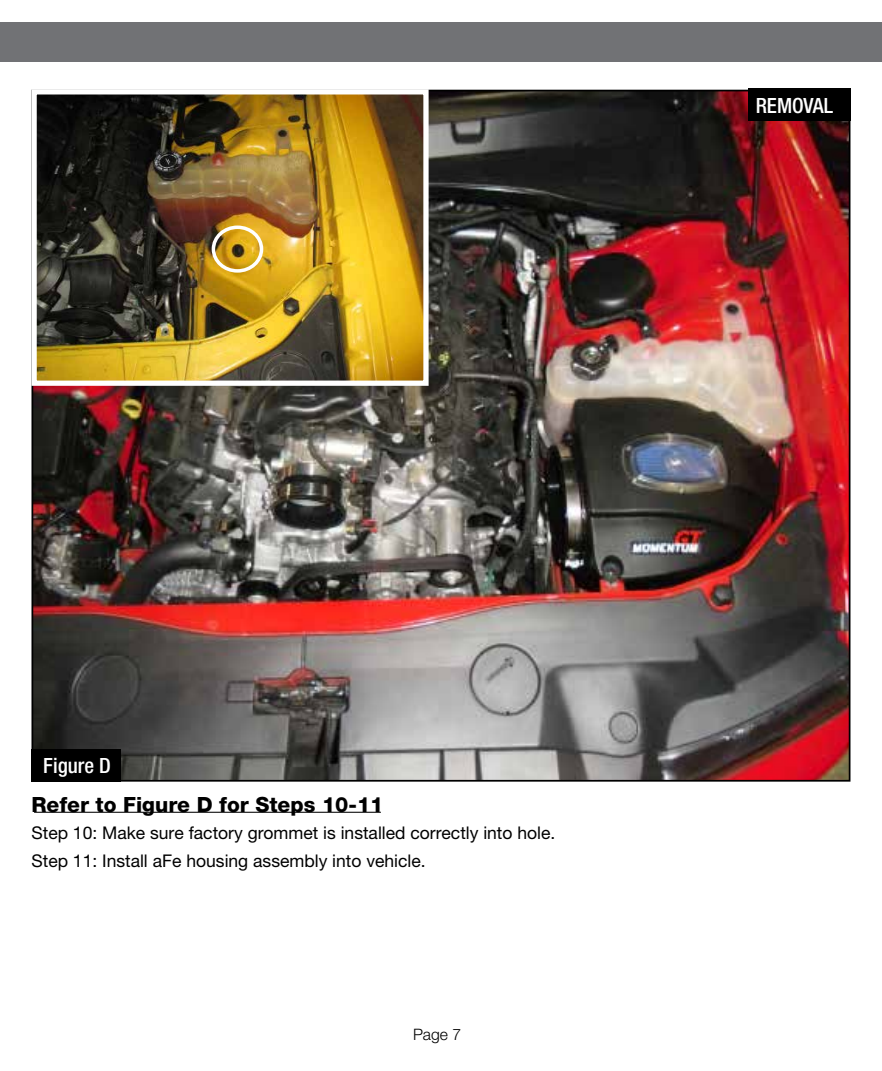
<style>
.page{position:relative;width:882px;height:1071px;background:#fff}
.page>*{position:absolute;margin:0;border:0;box-sizing:border-box;transform-origin:0 0}
.t1{font:800 21px "Helvetica Neue";color:#000}
.t2{font:500 condensed 21px "Helvetica Neue";color:#fff}
.t3{font:17.5px/27.7px "Helvetica Neue";color:#000}
.t4{font:300 15.75px "Helvetica Neue";color:#000}
</style>
<div class="page">
<div style="left:0;top:23px;width:882px;height:39px;background:#717275"></div>
<img style="left:35px;top:93px;width:812px;height:686px">
<hr style="left:34px;top:812px;width:347px;height:1px;background:#000">
<div style="left:748px;top:88px;width:102px;height:33px;background:#000"></div>
<div style="left:32px;top:749px;width:89px;height:33px;background:#000"></div>
<img style="left:38px;top:95px;width:385px;height:285px">
<div style="left:32px;top:89px;width:397px;height:297px;border:5px solid #fff"></div>
<div style="left:212px;top:226px;width:51px;height:47px;border:4px solid #fff;border-radius:50%"></div>
<p class="t2" style="left:756px;top:93px;width:79px">REMOVAL</p>
<p class="t2" style="left:43px;top:753px;width:69px">Figure D</p>
<p class="t1" style="left:32px;top:792px;width:353px">Refer to Figure D for Steps 10-11</p>
<p class="t3" style="left:32px;top:819px;width:525px">Step 10: Make sure factory grommet is installed correctly into hole.<br>Step 11: Install aFe housing assembly into vehicle.</p>
<p class="t4" style="left:413px;top:1024px;width:50px">Page 7</p>
</div>
